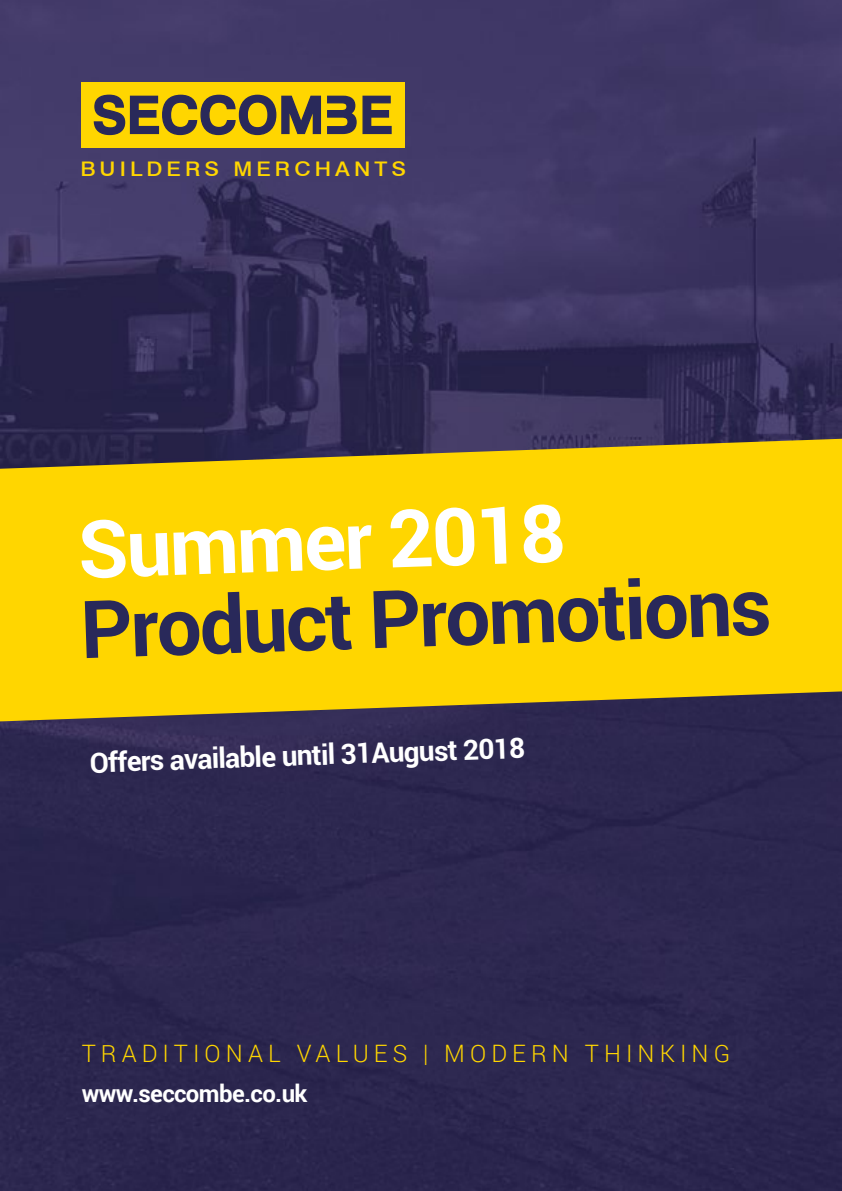
<style>
.page{position:relative;width:842px;height:1191px;background:#fff}
.page>*{position:absolute;margin:0;border:0;box-sizing:border-box;transform-origin:0 0}
.t1{font:700 80px "Roboto";color:#29295a}
.t2{font:700 80px "Roboto";color:#fff}
.t3{font:700 28px "Roboto";color:#fff}
.t4{font:300 24px "Roboto";letter-spacing:.21em;color:#ffd600}
.t5{font:700 24px "Roboto";letter-spacing:-.025em;color:#fff}
.t6{font:500 20.2px "Swiss 721 BT";color:#ffd600;scale:1.11 1}
</style>
<div class="page">
<img style="left:0;top:0;width:842px;height:1191px">
<svg style="left:0;top:439px;width:842px;height:282px;background:#e9c408"></svg>
<div style="left:82px;top:82px;width:323px;height:65px;background:#ffd600"></div>
<svg style="left:94px;top:95px;width:298px;height:40px"></svg>
<p class="t6" style="left:80px;top:156px;width:295px">B U I L D E R S M E R C H A N T S</p>
<h1 class="t2" style="left:76px;top:493px;width:490px;rotate:-2deg">Summer 2018</h1>
<h1 class="t1" style="left:79px;top:573px;width:693px;rotate:-2deg">Product Promotions</h1>
<p class="t3" style="left:89px;top:743px;width:437px;rotate:-2deg">Offers available until 31August 2018</p>
<p class="t4" style="left:82px;top:1037px;width:650px">TRADITIONAL VALUES | MODERN THINKING</p>
<p class="t5" style="left:82px;top:1076px;width:227px">www.seccombe.co.uk</p>
</div>
